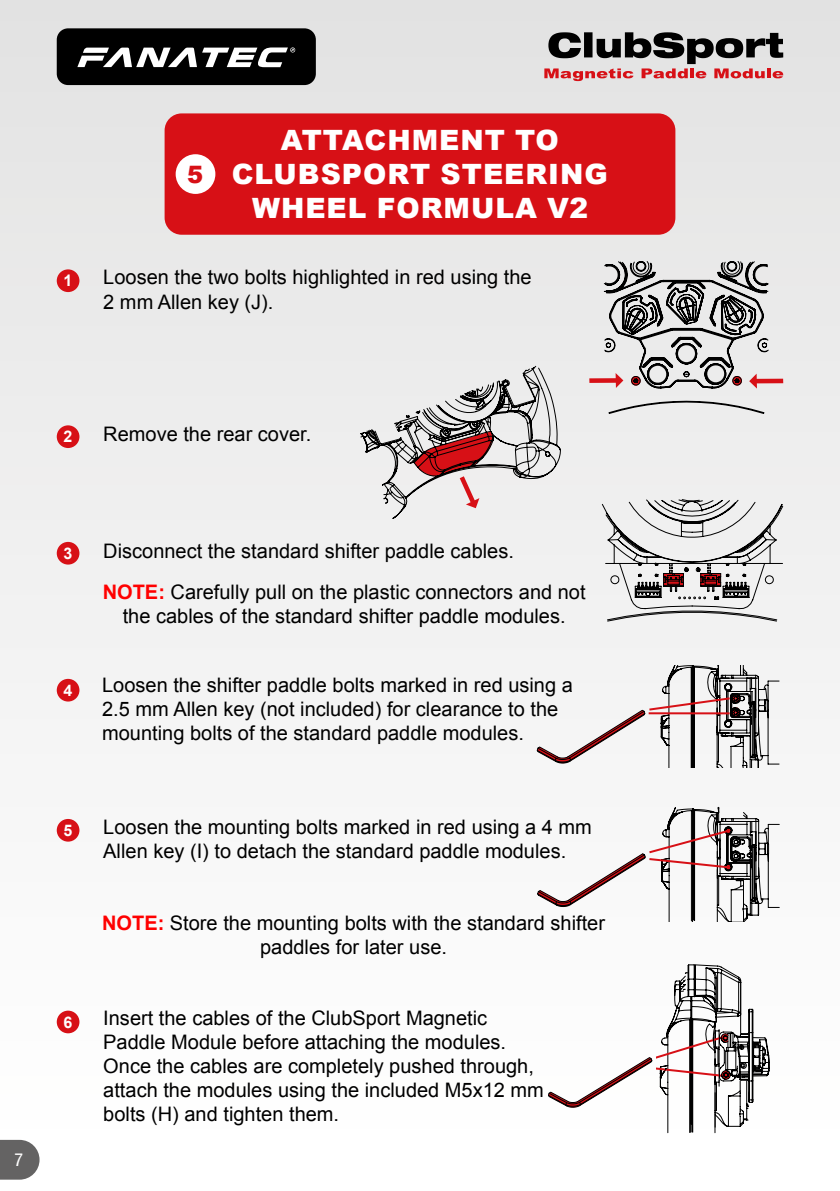
<style>
.page{position:relative;width:840px;height:1191px;background:#fff}
.page>*{position:absolute;margin:0;border:0;box-sizing:border-box;transform-origin:0 0}
.t1{font:900 28px/33.6px "Arial";letter-spacing:.035em;color:#fff;text-align:center}
.t2{font:900 24px "Arial";color:#d71016}
.t3{font:20px/24px "Arial";color:#000}
.t4{font:condensed 18px "Helvetica Neue LT Std";color:#fff}
.t5{font:700 16px "Arial";color:#fff}
.s1{font-weight:700;color:#f00}
</style>
<div class="page">
<div style="left:0;top:0;width:839px;height:1191px;background:linear-gradient(to bottom,#e2e2e2,#fff)"></div>
<svg style="left:839px;top:0;width:1px;height:719px"></svg>
<svg style="left:544px;top:32px;width:238px;height:49px;background:#9e898a"></svg>
<svg style="left:0;top:1139px;width:39px;height:40px;background:#757474"></svg>
<div style="left:57px;top:28px;width:259px;height:57px;background:#000;border-radius:11px"></div>
<svg style="left:77px;top:47px;width:218px;height:20px"></svg>
<div style="left:164px;top:113px;width:511px;height:122px;background:#d71016;border-radius:17px"></div>
<div style="left:175px;top:154px;width:40px;height:40px;background:#fff;border-radius:50%"></div>
<svg style="left:600px;top:498px;width:183px;height:124px"></svg>
<svg style="left:359px;top:365px;width:202px;height:155px"></svg>
<svg style="left:589px;top:260px;width:193px;height:155px;background:#bab8b8"></svg>
<svg style="left:536px;top:666px;width:243px;height:101px"></svg>
<svg style="left:537px;top:807px;width:242px;height:114px"></svg>
<svg style="left:547px;top:964px;width:222px;height:169px"></svg>
<div style="left:57px;top:269px;width:22px;height:23px;background:#d71016;border-radius:50%"></div>
<div style="left:57px;top:425px;width:22px;height:23px;background:#d71016;border-radius:50%"></div>
<div style="left:57px;top:542px;width:22px;height:22px;background:#d71016;border-radius:50%"></div>
<div style="left:57px;top:679px;width:22px;height:22px;background:#d71016;border-radius:50%"></div>
<div style="left:57px;top:819px;width:22px;height:22px;background:#d71016;border-radius:50%"></div>
<div style="left:57px;top:1010px;width:22px;height:23px;background:#d71016;border-radius:50%"></div>
<p class="t5" style="left:64px;top:269px;width:10px">1</p>
<p class="t2" style="left:187px;top:157px;width:18px">5</p>
<h1 class="t1" style="left:232px;top:123px;width:377px">ATTACHMENT TO<br>CLUBSPORT STEERING<br>WHEEL FORMULA V2</h1>
<p class="t3" style="left:103px;top:264px;width:430px;line-height:25.2px">Loosen the two bolts highlighted in red using the<br>2 mm Allen key (J).</p>
<p class="t4" style="left:14px;top:1149px;width:10px">7</p>
<p class="t5" style="left:64px;top:425px;width:10px">2</p>
<p class="t3" style="left:103px;top:421px;width:209px">Remove the rear cover.</p>
<p class="t5" style="left:64px;top:542px;width:10px">3</p>
<p class="t3" style="left:103px;top:538px;width:412px">Disconnect the standard shifter paddle cables.</p>
<p class="t3" style="left:103px;top:580px;width:484px;text-align:center"><span class="s1">NOTE:</span> Carefully pull on the plastic connectors and not the cables of the standard shifter paddle modules.</p>
<p class="t5" style="left:64px;top:679px;width:10px">4</p>
<p class="t3" style="left:102px;top:673px;width:472px">Loosen the shifter paddle bolts marked in red using a<br>2.5 mm Allen key (not included) for clearance to the mounting bolts of the standard paddle modules.</p>
<p class="t5" style="left:64px;top:819px;width:10px">5</p>
<p class="t3" style="left:103px;top:814px;width:489px">Loosen the mounting bolts marked in red using a 4 mm<br>Allen key (I) to detach the standard paddle modules.</p>
<p class="t3" style="left:102px;top:910px;width:504px;text-align:center"><span class="s1">NOTE:</span> Store the mounting bolts with the standard shifter paddles for later use.</p>
<p class="t5" style="left:64px;top:1010px;width:10px">6</p>
<p class="t3" style="left:103px;top:1005px;width:442px">Insert the cables of the ClubSport Magnetic Paddle Module before attaching the modules.<br>Once the cables are completely pushed through, attach the modules using the included M5x12 mm bolts (H) and tighten them.</p>
</div>
